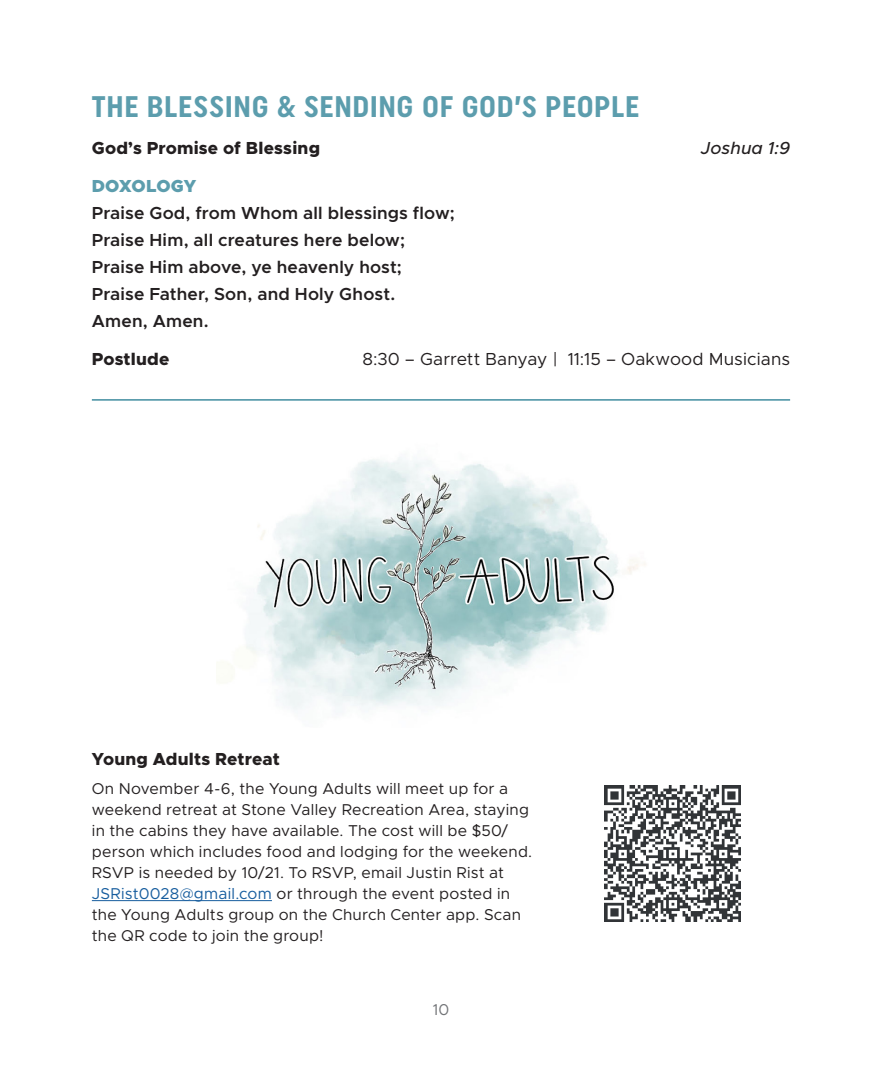
<style>
.page{position:relative;width:882px;height:1071px;background:#fff}
.page>*{position:absolute;margin:0;border:0;box-sizing:border-box;transform-origin:0 0}
.t1{font:700 29.75px "Uniform Condensed";letter-spacing:.02em;color:#5c9dad}
.t2{font:600 17.5px "Metropolis";letter-spacing:.01em;color:#231f20}
.t3{font:800 17.5px "Metropolis";letter-spacing:.01em;color:#231f20}
.t4{font:17.5px "Metropolis";letter-spacing:.005em;color:#231f20}
.t5{font:italic 500 17.5px "Metropolis";letter-spacing:.005em;color:#231f20}
.t6{font:900 17.5px "Metropolis";letter-spacing:-.005em;color:#5c9dad}
.t7{font:15.75px/21px "Metropolis";letter-spacing:.015em;color:#231f20}
.t8{font:15.75px "Metropolis";color:#727477}
.s1{color:#175d9e}
</style>
<div class="page">
<hr style="left:92px;top:399px;width:698px;height:2px;background:#5c9dad">
<img style="left:217px;top:457px;width:429px;height:255px">
<img style="left:605px;top:785px;width:136px;height:136px">
<hr style="left:92px;top:900px;width:180px;height:1px;background:#175d9e">
<p class="t1" style="left:92px;top:89px;width:549px">THE BLESSING &amp; SENDING OF GOD’S PEOPLE</p>
<p class="t3" style="left:92px;top:137px;width:230px">God’s Promise of Blessing</p>
<p class="t5" style="left:701px;top:137px;width:91px">Joshua 1:9</p>
<p class="t6" style="left:92px;top:175px;width:106px">DOXOLOGY</p>
<p class="t2" style="left:92px;top:202px;width:364px">Praise God, from Whom all blessings flow;</p>
<p class="t2" style="left:92px;top:229px;width:315px">Praise Him, all creatures here below;</p>
<p class="t2" style="left:92px;top:256px;width:312px">Praise Him above, ye heavenly host;</p>
<p class="t2" style="left:92px;top:283px;width:305px">Praise Father, Son, and Holy Ghost.</p>
<p class="t2" style="left:92px;top:310px;width:118px">Amen, Amen.</p>
<p class="t3" style="left:92px;top:348px;width:79px">Postlude</p>
<p class="t4" style="left:363px;top:348px;width:429px">8:30 – Garrett Banyay | 11:15 – Oakwood Musicians</p>
<p class="t3" style="left:92px;top:747px;width:190px">Young Adults Retreat</p>
<p class="t7" style="left:92px;top:778px;width:442px">On November 4-6, the Young Adults will meet up for a weekend retreat at Stone Valley Recreation Area, staying in the cabins they have available. The cost will be $50/ person which includes food and lodging for the weekend.<br>RSVP is needed by 10/21. To RSVP, email Justin Rist at <span class="s1">JSRist0028@gmail.com</span> or through the event posted in the Young Adults group on the Church Center app. Scan the QR code to join the group!</p>
<p class="t8" style="left:433px;top:1000px;width:18px">10</p>
</div>
